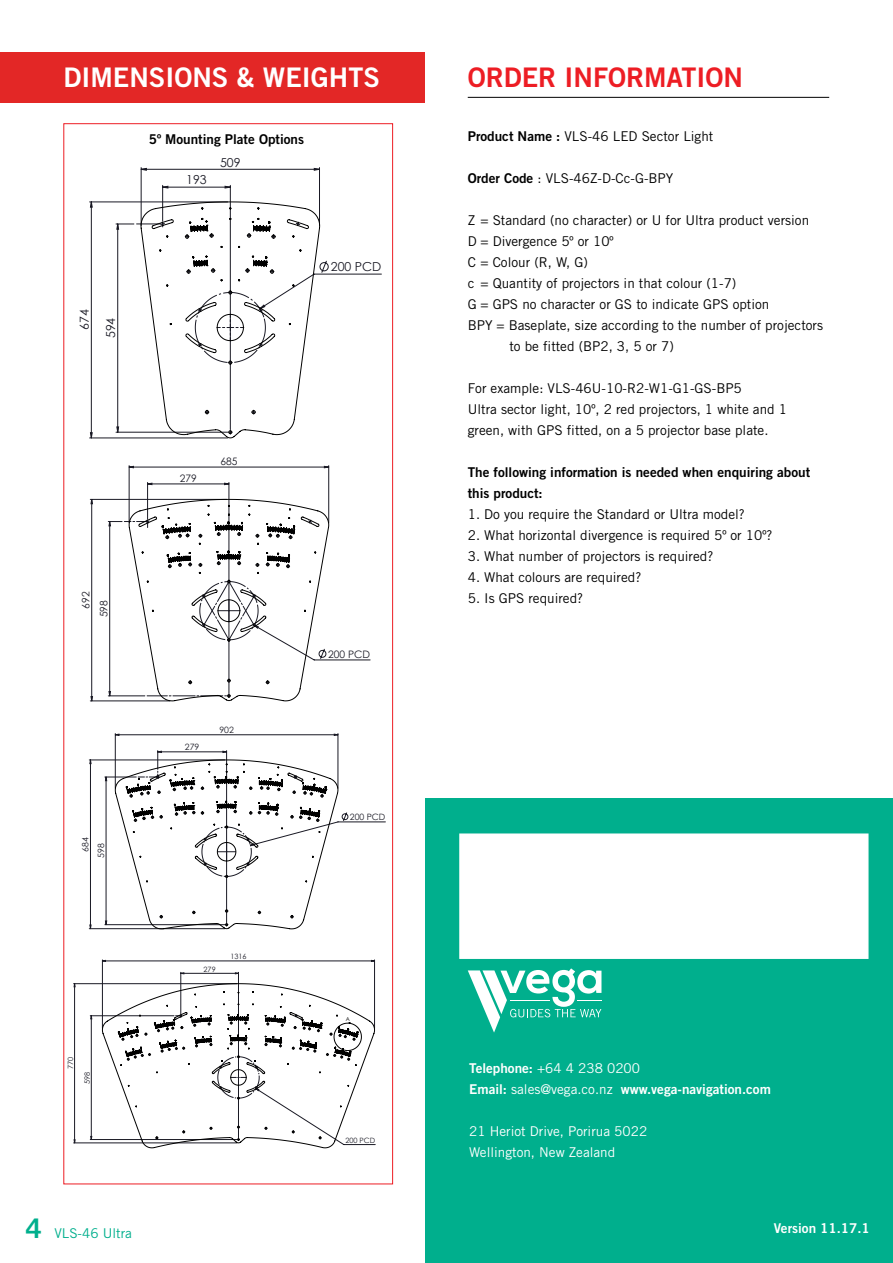
<style>
.page{position:relative;width:893px;height:1263px;background:#fff}
.page>*{position:absolute;margin:0;border:0;box-sizing:border-box;transform-origin:0 0}
.t1{font:27px "Trade Gothic Bold Two";color:#fff}
.t2{font:27px "Trade Gothic Bold Two";color:#ed1d24}
.t3{font:13.5px/21px "Trade Gothic";color:#000}
.t4{font:13.5px/21px "Trade Gothic Bold Two";color:#000}
.t5{font:13.5px/21px "Trade Gothic";color:#fff}
.t6{font:13.5px "Trade Gothic Bold Two";color:#fff}
.t7{font:13.5px "Trade Gothic";color:#00af8d}
.t8{font:12.3px "Century Gothic";color:#191924}
.t9{font:10.35px "Century Gothic";color:#191924}
.t10{font:8.7px "Century Gothic";color:#191924}
.t11{font:7.35px "Century Gothic";color:#191924}
.t12{font:5.55px "Century Gothic";color:#000}
.s1{font-family:"Trade Gothic Bold Two";font-size:27px}
.s2{font-family:"Trade Gothic Bold Two"}
.s3{font-family:"Trade Gothic"}
</style>
<div class="page">
<div style="left:63px;top:123px;width:330px;height:1061px;background:#fff;border:1px solid #ed1d24"></div>
<hr style="left:468px;top:97px;width:361px;height:1px;background:#000">
<div style="left:0;top:52px;width:425px;height:51px;background:#e32726"></div>
<div style="left:425px;top:799px;width:468px;height:464px;background:#00af8d"></div>
<svg style="left:468px;top:968px;width:133px;height:64px"></svg>
<div style="left:459px;top:833px;width:409px;height:126px;background:#fff;border:2px solid #fff"></div>
<hr style="left:230px;top:185px;width:1px;height:245px;background:#191924">
<hr style="left:162px;top:185px;width:1px;height:36px;background:#191924">
<hr style="left:319px;top:168px;width:1px;height:57px;background:#191924">
<hr style="left:141px;top:168px;width:1px;height:57px;background:#191924">
<hr style="left:90px;top:202px;width:138px;height:1px;background:#191924">
<hr style="left:90px;top:438px;width:138px;height:1px;background:#191924">
<svg style="left:163px;top:186px;width:67px;height:2px"></svg>
<svg style="left:141px;top:168px;width:178px;height:3px"></svg>
<svg style="left:90px;top:202px;width:3px;height:236px"></svg>
<svg style="left:116px;top:201px;width:266px;height:237px"></svg>
<hr style="left:229px;top:482px;width:1px;height:212px;background:#191924">
<hr style="left:147px;top:482px;width:1px;height:37px;background:#191924">
<hr style="left:90px;top:499px;width:137px;height:1px;background:#191924">
<hr style="left:90px;top:701px;width:80px;height:1px;background:#191924">
<hr style="left:129px;top:466px;width:1px;height:57px;background:#191924">
<hr style="left:328px;top:466px;width:1px;height:57px;background:#191924">
<svg style="left:148px;top:483px;width:81px;height:2px"></svg>
<svg style="left:91px;top:500px;width:2px;height:201px"></svg>
<svg style="left:130px;top:466px;width:198px;height:2px"></svg>
<svg style="left:108px;top:499px;width:262px;height:202px"></svg>
<hr style="left:105px;top:924px;width:120px;height:1px;background:#191924">
<hr style="left:105px;top:777px;width:31px;height:1px;background:#191924">
<hr style="left:89px;top:760px;width:136px;height:1px;background:#191924">
<hr style="left:89px;top:928px;width:136px;height:1px;background:#191924">
<hr style="left:115px;top:733px;width:1px;height:55px;background:#191924">
<hr style="left:338px;top:733px;width:1px;height:55px;background:#191924">
<svg style="left:105px;top:778px;width:2px;height:146px"></svg>
<svg style="left:90px;top:761px;width:1px;height:167px"></svg>
<svg style="left:116px;top:734px;width:222px;height:2px"></svg>
<svg style="left:115px;top:751px;width:271px;height:178px"></svg>
<hr style="left:238px;top:972px;width:1px;height:166px;background:#191924">
<hr style="left:181px;top:972px;width:1px;height:42px;background:#191924">
<hr style="left:90px;top:1139px;width:147px;height:1px;background:#191924">
<hr style="left:90px;top:1015px;width:84px;height:1px;background:#191924">
<hr style="left:374px;top:960px;width:1px;height:68px;background:#191924">
<hr style="left:102px;top:960px;width:1px;height:68px;background:#191924">
<hr style="left:74px;top:983px;width:163px;height:1px;background:#191924">
<hr style="left:74px;top:1142px;width:163px;height:1px;background:#191924">
<svg style="left:181px;top:972px;width:57px;height:2px"></svg>
<svg style="left:91px;top:1016px;width:1px;height:123px"></svg>
<svg style="left:103px;top:960px;width:271px;height:2px"></svg>
<svg style="left:74px;top:984px;width:1px;height:158px"></svg>
<svg style="left:102px;top:983px;width:273px;height:165px"></svg>
<h1 class="t1" style="left:63px;top:61px;width:318px">DIMENSIONS &amp; WEIGHTS</h1>
<h1 class="t2" style="left:468px;top:61px;width:277px">ORDER INFORMATION</h1>
<p class="t8" style="left:76px;top:330px;width:22px;rotate:-90deg">674</p>
<p class="t8" style="left:102px;top:338px;width:22px;rotate:-90deg">594</p>
<p class="t4" style="left:149px;top:129px;width:157px">5º Mounting Plate Options</p>
<p class="t8" style="left:186px;top:171px;width:22px">193</p>
<p class="t8" style="left:220px;top:154px;width:22px">509</p>
<p class="t8" style="left:331px;top:258px;width:52px">200 PCD</p>
<p class="t9" style="left:79px;top:609px;width:19px;rotate:-90deg">692</p>
<p class="t9" style="left:97px;top:617px;width:19px;rotate:-90deg">598</p>
<p class="t10" style="left:79px;top:851px;width:16px;rotate:-90deg">684</p>
<p class="t10" style="left:95px;top:858px;width:16px;rotate:-90deg">598</p>
<p class="t11" style="left:65px;top:1069px;width:14px;rotate:-90deg">770</p>
<p class="t11" style="left:82px;top:1084px;width:14px;rotate:-90deg">598</p>
<p class="t9" style="left:180px;top:471px;width:19px">279</p>
<p class="t9" style="left:220px;top:454px;width:19px">685</p>
<p class="t10" style="left:185px;top:741px;width:16px">279</p>
<p class="t10" style="left:219px;top:724px;width:16px">902</p>
<p class="t11" style="left:230px;top:951px;width:18px">1316</p>
<p class="t11" style="left:204px;top:964px;width:14px">279</p>
<p class="t7" style="left:26px;top:1225px;width:108px"><span class="s1">4</span> VLS-46 Ultra</p>
<p class="t9" style="left:328px;top:647px;width:44px">200 PCD</p>
<p class="t10" style="left:350px;top:811px;width:37px">200 PCD</p>
<p class="t12" style="left:346px;top:1015px;width:6px">A</p>
<p class="t11" style="left:345px;top:1135px;width:31px">200 PCD</p>
<p class="t3" style="left:468px;top:125px;width:247px"><span class="s2">Product Name :</span> VLS-46 LED Sector Light</p>
<p class="t3" style="left:468px;top:167px;width:207px"><span class="s2">Order Code</span> : VLS-46Z-D-Cc-G-BPY</p>
<p class="t3" style="left:468px;top:209px;width:343px">Z = Standard (no character) or U for Ultra product version</p>
<p class="t3" style="left:468px;top:230px;width:147px">D = Divergence 5º or 10º</p>
<p class="t3" style="left:468px;top:251px;width:122px">C = Colour (R, W, G)</p>
<p class="t3" style="left:468px;top:272px;width:270px">c = Quantity of projectors in that colour (1-7)</p>
<p class="t3" style="left:468px;top:293px;width:303px">G = GPS no character or GS to indicate GPS option</p>
<p class="t3" style="left:468px;top:314px;width:357px">BPY = Baseplate, size according to the number of projectors</p>
<p class="t3" style="left:509px;top:335px;width:166px">to be fitted (BP2, 3, 5 or 7)</p>
<p class="t3" style="left:468px;top:377px;width:321px">For example: VLS-46U-10-R2-W1-G1-GS-BP5<br>Ultra sector light, 10º, 2 red projectors, 1 white and 1 green, with GPS fitted, on a 5 projector base plate.</p>
<p class="t4" style="left:468px;top:461px;width:344px">The following information is needed when enquiring about this product:</p>
<p class="t3" style="left:468px;top:503px;width:279px">1. Do you require the Standard or Ultra model?</p>
<p class="t3" style="left:468px;top:524px;width:306px">2. What horizontal divergence is required 5º or 10º?</p>
<p class="t3" style="left:468px;top:545px;width:247px">3. What number of projectors is required?</p>
<p class="t3" style="left:468px;top:566px;width:175px">4. What colours are required?</p>
<p class="t3" style="left:468px;top:587px;width:117px">5. Is GPS required?</p>
<p class="t5" style="left:469px;top:1058px;width:172px"><span class="s2">Telephone:</span> +64 4 238 0200</p>
<p class="t6" style="left:469px;top:1081px;width:303px">Email: <span class="s3">sales@vega.co.nz</span> www.vega-navigation.com</p>
<p class="t5" style="left:469px;top:1121px;width:180px">21 Heriot Drive, Porirua 5022<br>Wellington, New Zealand</p>
<p class="t6" style="left:774px;top:1220px;width:97px">Version 11.17.1</p>
</div>
